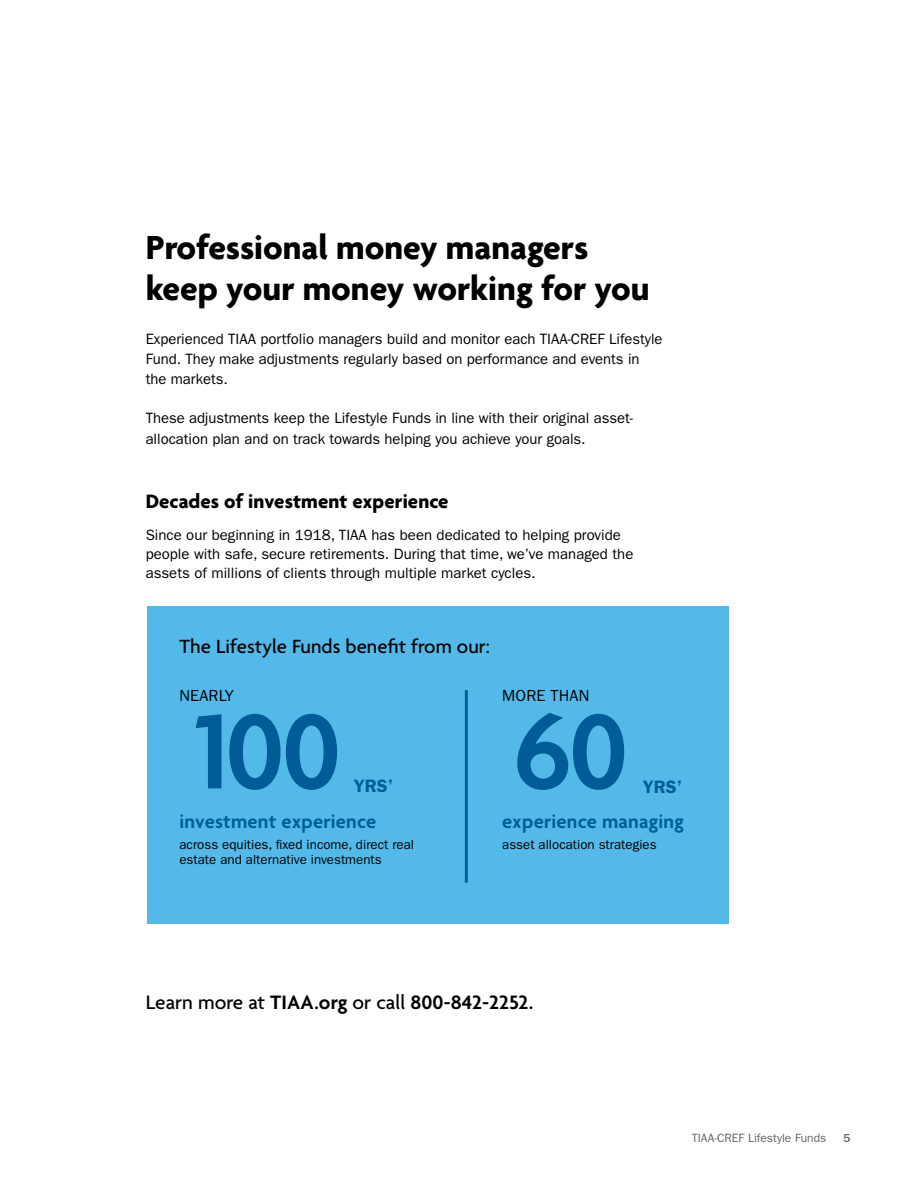
<style>
.page{position:relative;width:918px;height:1188px;background:#fff}
.page>*{position:absolute;margin:0;border:0;box-sizing:border-box;transform-origin:0 0}
.t1{font:600 114.45px "Agenda";color:#005c97}
.t2{font:700 36px/40.5px "Agenda";color:#000}
.t3{font:600 21px "Agenda";letter-spacing:.005em;color:#000}
.t4{font:700 21px "Agenda";letter-spacing:.005em;color:#000}
.t5{font:600 20.7px "Agenda";letter-spacing:.01em;color:#005c97}
.t6{font:500 20.7px "Agenda";letter-spacing:.005em;color:#000}
.t7{font:600 18px "ITC Franklin Gothic Std";letter-spacing:.01em;color:#005c97}
.t8{font:16.05px "ITC Franklin Gothic Std";letter-spacing:.01em;color:#000}
.t9{font:15px/20.2px "ITC Franklin Gothic Std";color:#000}
.t10{font:13.35px/14.7px "ITC Franklin Gothic Std";color:#000}
.t11{font:12px "ITC Franklin Gothic Std";color:#636466}
.t12{font:500 12px "ITC Franklin Gothic Std";color:#636466}
.s1{font-weight:500}
</style>
<div class="page">
<div style="left:147px;top:606px;width:582px;height:318px;background:#52b9e9"></div>
<hr style="left:465px;top:690px;width:3px;height:193px;background:#005c97">
<h2 class="t2" style="left:146px;top:229px;width:505px">Professional money managers keep your money working for you</h2>
<p class="t9" style="left:146px;top:329px;width:518px">Experienced TIAA portfolio managers build and monitor each TIAA-CREF Lifestyle<br>Fund. They make adjustments regularly based on performance and events in the markets.</p>
<p class="t9" style="left:146px;top:408px;width:489px">These adjustments keep the Lifestyle Funds in line with their original asset&shy;allocation plan and on track towards helping you achieve your goals.</p>
<h3 class="t4" style="left:146px;top:490px;width:304px">Decades of investment experience</h3>
<p class="t9" style="left:146px;top:526px;width:489px;line-height:18.8px">Since our beginning in 1918, TIAA has been dedicated to helping provide people with safe, secure retirements. During that time, we’ve managed the assets of millions of clients through multiple market cycles.</p>
<h3 class="t6" style="left:179px;top:636px;width:312px">The Lifestyle Funds benefit from our:</h3>
<p class="t8" style="left:179px;top:687px;width:56px">NEARLY</p>
<p class="t8" style="left:502px;top:687px;width:89px">MORE THAN</p>
<h1 class="t1" style="left:195px;top:690px;width:148px">100</h1>
<h1 class="t1" style="left:513px;top:690px;width:117px">60</h1>
<p class="t7" style="left:354px;top:775px;width:41px">YRS’</p>
<p class="t7" style="left:643px;top:776px;width:41px">YRS’</p>
<h3 class="t5" style="left:179px;top:810px;width:198px">investment experience</h3>
<p class="t10" style="left:179px;top:838px;width:236px">across equities, fixed income, direct real estate and alternative investments</p>
<h3 class="t5" style="left:502px;top:810px;width:183px">experience managing</h3>
<p class="t10" style="left:502px;top:838px;width:156px">asset allocation strategies</p>
<h3 class="t3" style="left:146px;top:991px;width:389px"><span class="s1">Learn more at</span> TIAA.org <span class="s1">or call</span> 800-842-2252.</h3>
<p class="t11" style="left:692px;top:1131px;width:136px">TIAA-CREF Lifestyle Funds</p>
<p class="t12" style="left:843px;top:1131px;width:9px">5</p>
</div>
